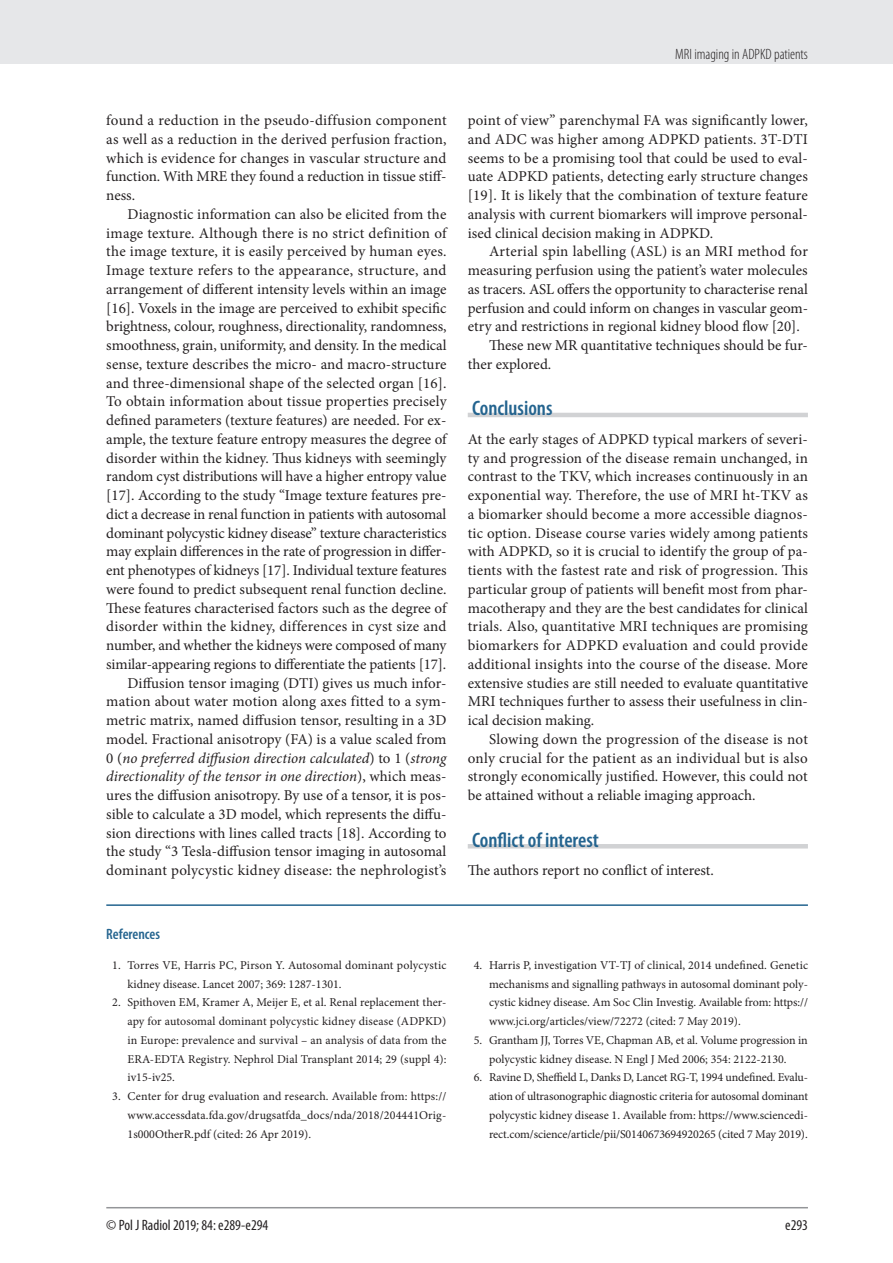
<style>
.page{position:relative;width:893px;height:1263px;background:#fff}
.page>*{position:absolute;margin:0;border:0;box-sizing:border-box;transform-origin:0 0}
.t1{font:600 condensed 21px "Myriad Pro";color:#24648f}
.t2{font:15px/18.8px "Minion Pro";color:#231f20;text-align:justify}
.t3{font:15px "Minion Pro";letter-spacing:.02em;color:#231f20}
.t4{font:condensed 15px "Myriad Pro";color:#231f20}
.t5{font:300 condensed 15px "Myriad Pro";color:#231f20}
.t6{font:600 condensed 15px "Myriad Pro";color:#24648f}
.t7{font:12px/18.8px "Minion Pro";color:#231f20;text-align:justify}
.s1{font-style:italic}
</style>
<div class="page">
<div style="left:0;top:0;width:893px;height:64px;background:#e6e7e9"></div>
<hr style="left:106px;top:1207px;width:702px;height:1px;background:#939598">
<hr style="left:468px;top:413px;width:340px;height:4px;background:#d1d2d4">
<hr style="left:468px;top:844px;width:340px;height:4px;background:#d1d2d4">
<hr style="left:106px;top:904px;width:702px;height:2px;background:#24648f">
<p class="t5" style="left:675px;top:45px;width:134px">MRI imaging in ADPKD patients</p>
<p class="t2" style="left:106px;top:111px;width:342px">found a reduction in the pseudo-diffusion component as well as a reduction in the derived perfusion fraction, which is evidence for changes in vascular structure and function. With MRE they found a reduction in tissue stiff&shy;ness.</p>
<p class="t2" style="left:106px;top:205px;width:342px;text-align:right">Diagnostic information can also be elicited from the image texture. Although there is no strict definition of the image texture, it is easily perceived by human eyes.<br>Image texture refers to the appearance, structure, and arrangement of different intensity levels within an image [16]. Voxels in the image are perceived to exhibit specific brightness, colour, roughness, directionality, randomness, smoothness, grain, uniformity, and density. In the medical sense, texture describes the micro- and macro-structure and three-dimensional shape of the selected organ [16].<br>To obtain information about tissue properties precisely defined parameters (texture features) are needed. For ex&shy;ample, the texture feature entropy measures the degree of disorder within the kidney. Thus kidneys with seemingly random cyst distributions will have a higher entropy value [17]. According to the study “Image texture features pre&shy;dict a decrease in renal function in patients with autosomal dominant polycystic kidney disease” texture characteristics may explain differences in the rate of progression in differ&shy;ent phenotypes of kidneys [17]. Individual texture features were found to predict subsequent renal function decline.<br>These features characterised factors such as the degree of disorder within the kidney, differences in cyst size and number, and whether the kidneys were composed of many similar-appearing regions to differentiate the patients [17].<br>Diffusion tensor imaging (DTI) gives us much infor&shy;mation about water motion along axes fitted to a sym&shy;metric matrix, named diffusion tensor, resulting in a 3D model. Fractional anisotropy (FA) is a value scaled from 0 (<span class="s1">no preferred diffusion direction calculated</span>) to 1 (<span class="s1">strong directionality of the tensor in one direction</span>), which meas&shy;ures the diffusion anisotropy. By use of a tensor, it is pos&shy;sible to calculate a 3D model, which represents the diffu&shy;sion directions with lines called tracts [18]. According to the study “3 Tesla-diffusion tensor imaging in autosomal dominant polycystic kidney disease: the nephrologist’s</p>
<p class="t6" style="left:106px;top:925px;width:55px">References</p>
<p class="t7" style="left:128px;top:956px;width:320px;text-indent:-15px">1. Torres VE, Harris PC, Pirson Y. Autosomal dominant polycystic kidney disease. Lancet 2007; 369: 1287-1301.</p>
<p class="t7" style="left:128px;top:993px;width:321px;text-indent:-15px">2. Spithoven EM, Kramer A, Meijer E, et al. Renal replacement ther&shy;apy for autosomal dominant polycystic kidney disease (ADPKD) in Europe: prevalence and survival – an analysis of data from the ERA-EDTA Registry. Nephrol Dial Transplant 2014; 29 (suppl 4): iv15-iv25.</p>
<p class="t7" style="left:128px;top:1087px;width:320px;text-indent:-15px">3. Center for drug evaluation and research. Available from: https:// www.accessdata.fda.gov/drugsatfda_docs/nda/2018/204441Orig-1s000OtherR.pdf (cited: 26 Apr 2019).</p>
<p class="t2" style="left:468px;top:111px;width:342px">point of view” parenchymal FA was significantly lower, and ADC was higher among ADPKD patients. 3T-DTI seems to be a promising tool that could be used to eval&shy;uate ADPKD patients, detecting early structure changes [19]. It is likely that the combination of texture feature analysis with current biomarkers will improve personal&shy;ised clinical decision making in ADPKD.</p>
<p class="t3" style="left:489px;top:241px;width:320px">Arterial spin labelling (ASL) is an MRI method for</p>
<p class="t2" style="left:468px;top:261px;width:342px">measuring perfusion using the patient’s water molecules</p>
<p class="t2" style="left:468px;top:280px;width:342px">as tracers. ASL offers the opportunity to characterise renal</p>
<p class="t2" style="left:468px;top:298px;width:342px">perfusion and could inform on changes in vascular geom-</p>
<p class="t2" style="left:468px;top:317px;width:334px">etry and restrictions in regional kidney blood flow [20].</p>
<p class="t2" style="left:489px;top:336px;width:320px">These new MR quantitative techniques should be fur-</p>
<p class="t2" style="left:468px;top:355px;width:85px">ther explored.</p>
<h1 class="t1" style="left:472px;top:395px;width:82px">Conclusions</h1>
<p class="t2" style="left:468px;top:430px;width:342px">At the early stages of ADPKD typical markers of severi&shy;ty and progression of the disease remain unchanged, in contrast to the TKV, which increases continuously in an exponential way. Therefore, the use of MRI ht-TKV as a biomarker should become a more accessible diagnos&shy;tic option. Disease course varies widely among patients with ADPKD, so it is crucial to identify the group of pa&shy;tients with the fastest rate and risk of progression. This particular group of patients will benefit most from phar&shy;macotherapy and they are the best candidates for clinical trials. Also, quantitative MRI techniques are promising biomarkers for ADPKD evaluation and could provide additional insights into the course of the disease. More extensive studies are still needed to evaluate quantitative MRI techniques further to assess their usefulness in clin&shy;ical decision making.</p>
<p class="t2" style="left:468px;top:730px;width:342px;text-indent:21px">Slowing down the progression of the disease is not only crucial for the patient as an individual but is also strongly economically justified. However, this could not be attained without a reliable imaging approach.</p>
<h1 class="t1" style="left:472px;top:827px;width:128px">Conflict of interest</h1>
<p class="t2" style="left:468px;top:861px;width:248px">The authors report no conflict of interest.</p>
<p class="t7" style="left:489px;top:956px;width:321px;text-indent:-15px">4. Harris P, investigation VT-TJ of clinical, 2014 undefined. Genetic mechanisms and signalling pathways in autosomal dominant poly&shy;cystic kidney disease. Am Soc Clin Investig. Available from: https:// www.jci.org/articles/view/72272 (cited: 7 May 2019).</p>
<p class="t7" style="left:474px;top:1031px;width:336px;text-align:center">5. Grantham JJ, Torres VE, Chapman AB, et al. Volume progression in polycystic kidney disease. N Engl J Med 2006; 354: 2122-2130.</p>
<p class="t7" style="left:489px;top:1068px;width:320px;text-indent:-15px">6. Ravine D, Sheffield L, Danks D, Lancet RG-T, 1994 undefined. Evalu&shy;ation of ultrasonographic diagnostic criteria for autosomal dominant polycystic kidney disease 1. Available from: https://www.sciencedi&shy;rect.com/science/article/pii/S0140673694920265 (cited 7 May 2019).</p>
<p class="t4" style="left:106px;top:1216px;width:164px">© Pol J Radiol 2019; 84: e289-e294</p>
<p class="t4" style="left:785px;top:1216px;width:24px">e293</p>
</div>
